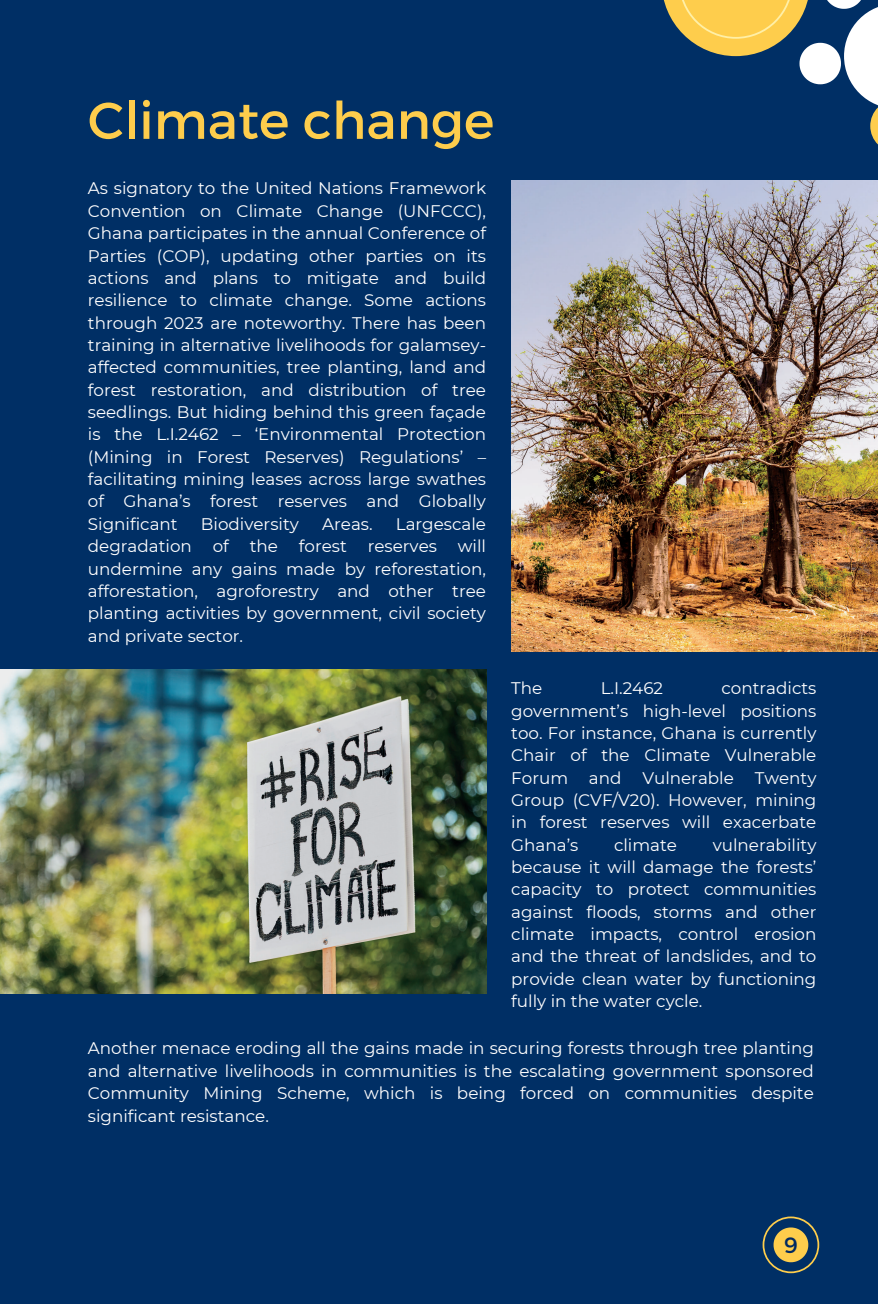
<style>
.page{position:relative;width:878px;height:1304px;background:#fff}
.page>*{position:absolute;margin:0;border:0;box-sizing:border-box;transform-origin:0 0}
.t1{font:51.6px "Montserrat";color:#fecd4c}
.t2{font:22.2px "Montserrat";color:#002961}
.t3{font:16.8px/22.4px "Montserrat";color:#fff;text-align:justify}
</style>
<div class="page">
<div style="left:0;top:0;width:878px;height:1303px;background:#002f65"></div>
<svg style="left:663px;top:0;width:215px;height:145px"></svg>
<img style="left:0;top:669px;width:486px;height:324px">
<img style="left:511px;top:181px;width:367px;height:471px">
<svg style="left:763px;top:1216px;width:56px;height:57px"></svg>
<p class="t1" style="left:88px;top:87px;width:408px">Climate change</p>
<p class="t3" style="left:88px;top:177px;width:400px">As signatory to the United Nations Framework Convention on Climate Change (UNFCCC), Ghana participates in the annual Conference of Parties (COP), updating other parties on its actions and plans to mitigate and build resilience to climate change. Some actions through 2023 are noteworthy. There has been training in alternative livelihoods for galamsey&shy;affected communities, tree planting, land and forest restoration, and distribution of tree seedlings. But hiding behind this green façade is the L.I.2462 – ‘Environmental Protection (Mining in Forest Reserves) Regulations’ – facilitating mining leases across large swathes of Ghana’s forest reserves and Globally Significant</p>
<p class="t3" style="left:88px;top:512px;width:400px;text-indent:308px">Largescale degradation of the forest reserves will undermine any gains made by reforestation, afforestation, agroforestry and other tree planting activities by government, civil society and private sector.</p>
<p class="t3" style="left:201px;top:512px;width:100px">Biodiversity</p>
<p class="t3" style="left:322px;top:512px;width:52px">Areas.</p>
<p class="t3" style="left:511px;top:677px;width:33px">The</p>
<p class="t3" style="left:601px;top:677px;width:64px">L.I.2462</p>
<p class="t3" style="left:511px;top:677px;width:307px;text-indent:210px">contradicts government’s high-level positions too. For instance, Ghana is currently Chair of the Climate Vulnerable Forum and Vulnerable Twenty Group (CVF/V20). However, mining in forest reserves will exacerbate Ghana’s</p>
<p class="t3" style="left:511px;top:833px;width:307px;text-indent:201px">vulnerability because it will damage the forests’ capacity to protect communities against floods, storms and other climate impacts, control erosion and the threat of landslides, and to provide clean water by functioning fully in the water cycle.</p>
<p class="t3" style="left:88px;top:1037px;width:727px">Another menace eroding all the gains made in securing forests through tree planting and alternative livelihoods in communities is the escalating government sponsored Community Mining Scheme, which is being forced on communities despite significant resistance.</p>
<p class="t3" style="left:614px;top:833px;width:65px">climate</p>
<p class="t2" style="left:784px;top:1230px;width:15px">9</p>
</div>
